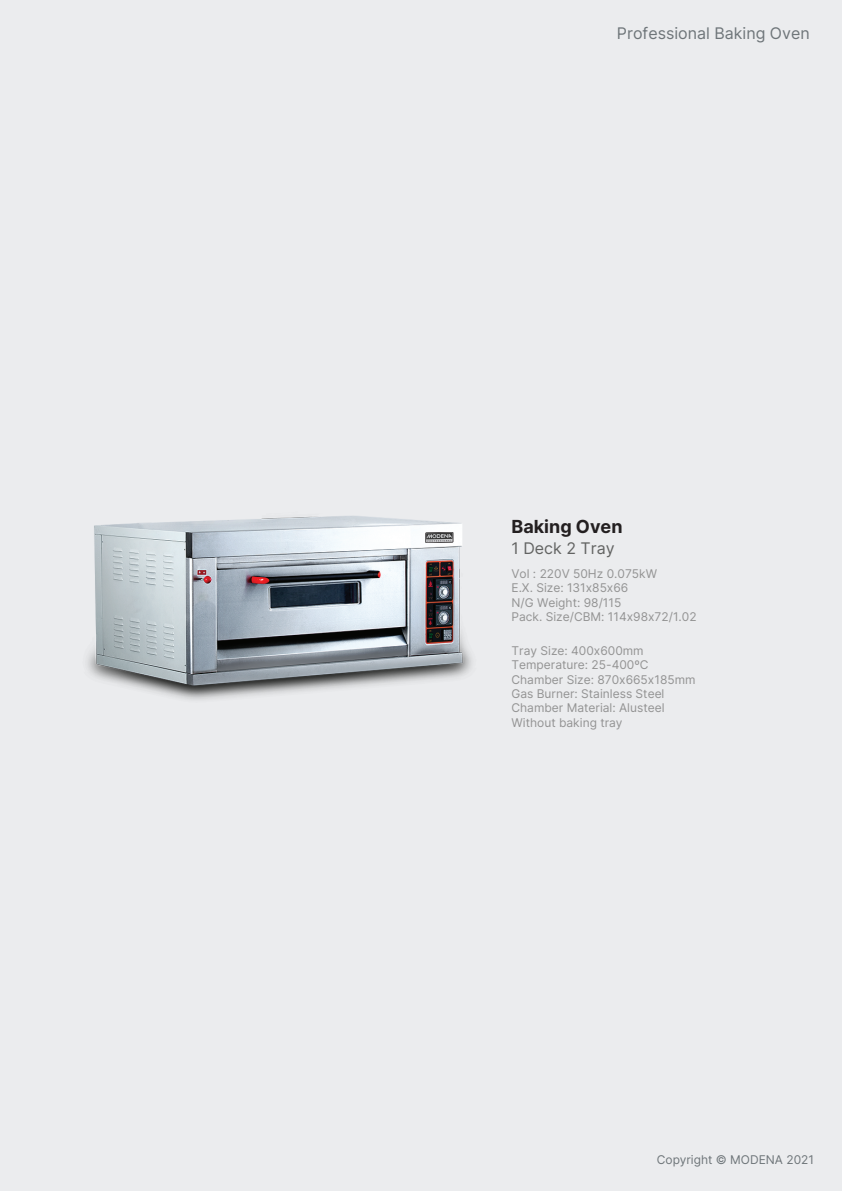
<style>
.page{position:relative;width:842px;height:1191px;background:#ebecee}
.page>*{position:absolute;margin:0;border:0;box-sizing:border-box;transform-origin:0 0}
.t1{font:700 18px "Inter";color:#231f20}
.t2{font:16px "Inter";color:#6e7579}
.t3{font:16px "Inter";color:#626362}
.t4{font:12px/14.4px "Inter";color:#939393}
.t5{font:12px "Inter";color:#6e7579}
</style>
<div class="page">
<img style="left:87px;top:516px;width:385px;height:184px">
<div style="left:426px;top:532px;width:27px;height:11px;border:1px solid #231f20"></div>
<svg style="left:426px;top:533px;width:26px;height:6px"></svg>
<svg style="left:427px;top:534px;width:25px;height:8px"></svg>
<h2 class="t2" style="left:617px;top:22px;width:194px">Professional Baking Oven</h2>
<h1 class="t1" style="left:511px;top:513px;width:113px">Baking Oven</h1>
<h2 class="t3" style="left:511px;top:536px;width:105px">1 Deck 2 Tray</h2>
<p class="t4" style="left:511px;top:566px;width:187px">Vol : 220V 50Hz 0.075kW<br>E.X. Size: 131x85x66<br>N/G Weight: 98/115<br>Pack. Size/CBM: 114x98x72/1.02</p>
<p class="t4" style="left:511px;top:643px;width:186px">Tray Size: 400x600mm<br>Temperature: 25-400ºC<br>Chamber Size: 870x665x185mm<br>Gas Burner: Stainless Steel<br>Chamber Material: Alusteel<br>Without baking tray</p>
<p class="t5" style="left:657px;top:1150px;width:159px">Copyright © MODENA 2021</p>
</div>
